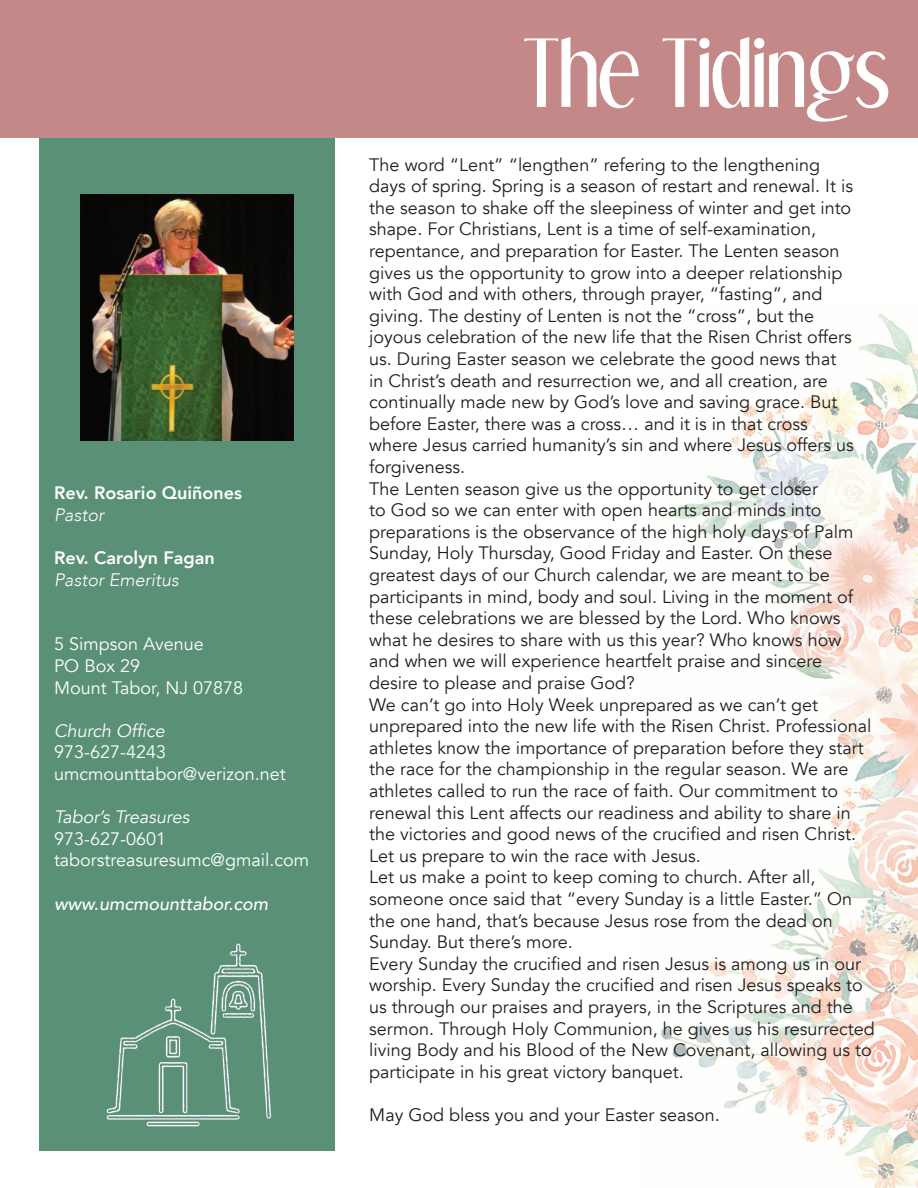
<style>
.page{position:relative;width:918px;height:1188px;background:#fff}
.page>*{position:absolute;margin:0;border:0;box-sizing:border-box;transform-origin:0 0}
.t1{font:81px "Dream Orphans";color:#fff}
.t2{font:18px/21.6px "Avenir";color:#231f20}
.t3{font:18px/21.6px "Avenir";color:#fff}
.t4{font:800 18px "Avenir";color:#fff}
.t5{font:italic 18px "Avenir";color:#fff}
.t6{font:italic 500 18px "Avenir";color:#fff}
.t7{font:italic 300 18px "Avenir";color:#fff}
</style>
<div class="page">
<img style="left:661px;top:313px;width:257px;height:875px">
<div style="left:39px;top:138px;width:296px;height:1013px;background:#599076"></div>
<div style="left:0;top:0;width:918px;height:138px;background:#c38887"></div>
<img style="left:106px;top:943px;width:165px;height:184px">
<img style="left:80px;top:194px;width:214px;height:247px">
<p class="t4" style="left:54px;top:479px;width:190px">Rev. Rosario Quiñones</p>
<p class="t7" style="left:54px;top:504px;width:52px">Pastor</p>
<p class="t4" style="left:54px;top:544px;width:162px">Rev. Carolyn Fagan</p>
<p class="t7" style="left:54px;top:569px;width:126px">Pastor Emeritus</p>
<p class="t3" style="left:54px;top:634px;width:191px">5 Simpson Avenue<br>PO Box 29<br>Mount Tabor, NJ 07878</p>
<p class="t5" style="left:54px;top:720px;width:112px">Church Office</p>
<p class="t3" style="left:54px;top:742px;width:233px">973-627-4243 umcmounttabor@verizon.net</p>
<p class="t5" style="left:54px;top:806px;width:137px">Tabor’s Treasures</p>
<p class="t3" style="left:54px;top:828px;width:257px">973-627-0601 taborstreasuresumc@gmail.com</p>
<p class="t6" style="left:54px;top:893px;width:216px">www.umcmounttabor.com</p>
<h1 class="t1" style="left:524px;top:24px;width:368px">The Tidings</h1>
<p class="t2" style="left:369px;top:154px;width:507px">The word “Lent” “lengthen” refering to the lengthening<br>days of spring. Spring is a season of restart and renewal. It is the season to shake off the sleepiness of winter and get into shape. For Christians, Lent is a time of self-examination, repentance, and preparation for Easter. The Lenten season gives us the opportunity to grow into a deeper relationship with God and with others, through prayer, “fasting”, and giving. The destiny of Lenten is not the “cross”, but the<br>joyous celebration of the new life that the Risen Christ offers us. During Easter season we celebrate the good news that<br>in Christ’s death and resurrection we, and all creation, are continually made new by God’s love and saving grace. But before Easter, there was a cross… and it is in that cross<br>where Jesus carried humanity’s sin and where Jesus offers us forgiveness.<br>The Lenten season give us the opportunity to get closer<br>to God so we can enter with open hearts and minds into preparations is the observance of the high holy days of Palm Sunday, Holy Thursday, Good Friday and Easter. On these greatest days of our Church calendar, we are meant to be participants in mind, body and soul. Living in the moment of these celebrations we are blessed by the Lord. Who knows what he desires to share with us this year? Who knows how and when we will experience heartfelt praise and sincere desire to please and praise God?<br>We can’t go into Holy Week unprepared as we can’t get unprepared into the new life with the Risen Christ. Professional athletes know the importance of preparation before they start the race for the championship in the regular season. We are athletes called to run the race of faith. Our commitment to renewal this Lent affects our readiness and ability to share in the victories and good news of the crucified and risen Christ.<br>Let us prepare to win the race with Jesus.<br>Let us make a point to keep coming to church. After all, someone once said that “every Sunday is a little Easter.” On the one hand, that’s because Jesus rose from the dead on Sunday. But there’s more.<br>Every Sunday the crucified and risen Jesus is among us in our worship. Every Sunday the crucified and risen Jesus speaks to us through our praises and prayers, in the Scriptures and the sermon. Through Holy Communion, he gives us his resurrected living Body and his Blood of the New Covenant, allowing us to participate in his great victory banquet.</p>
<p class="t2" style="left:369px;top:1104px;width:352px">May God bless you and your Easter season.</p>
</div>
